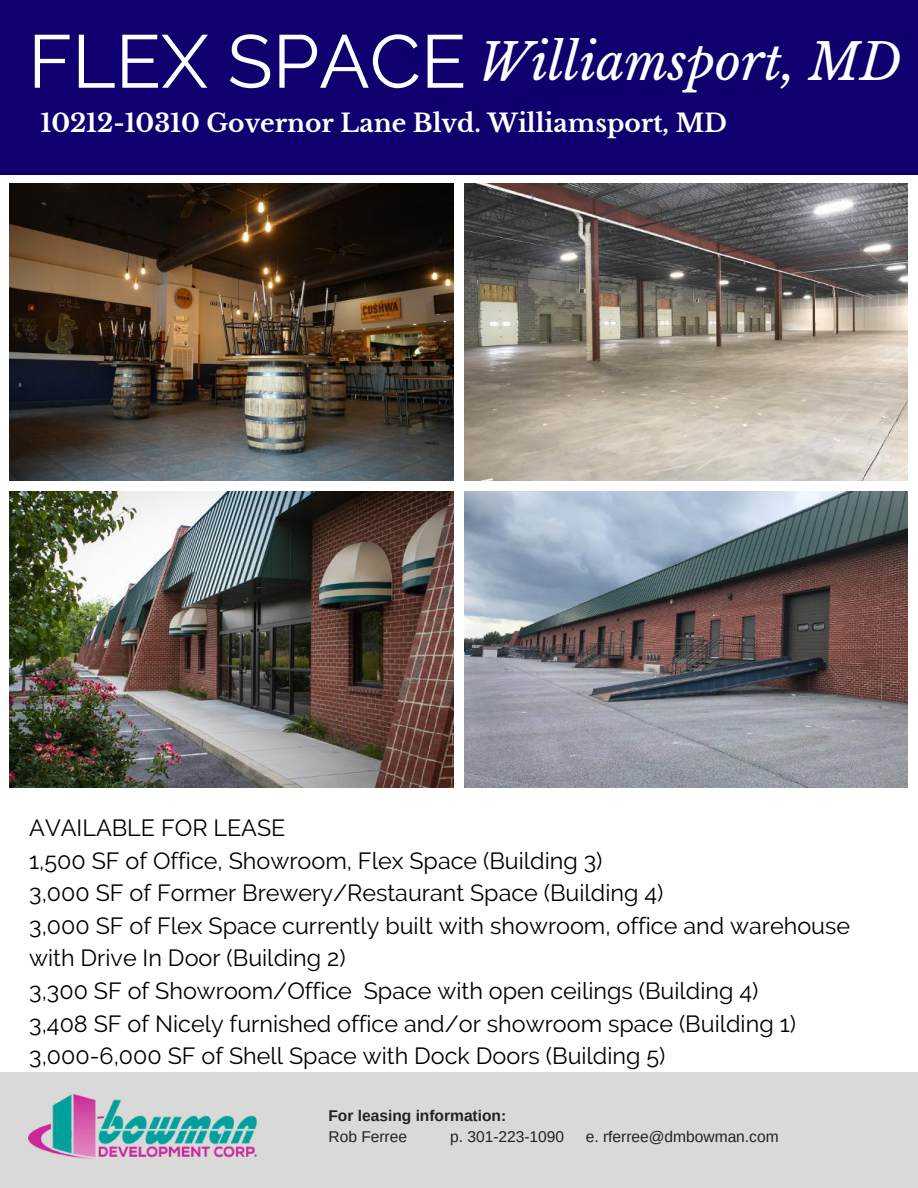
<style>
.page{position:relative;width:918px;height:1188px;background:#fff}
.page>*{position:absolute;margin:0;border:0;box-sizing:border-box;transform-origin:0 0}
.t1{font:italic 49.8px "Libre Baskerville";color:#fff}
.t2{font:700 24.9px "Libre Baskerville";color:#fff}
.t3{font:23.4px/32.7px "Raleway";color:#000}
.t4{font:15.6px "Arimo";color:#222}
.t5{font:700 15.6px "Arimo";color:#222}
.s1{font-family:"Raleway";font-style:normal;font-size:74.7px}
</style>
<div class="page">
<div style="left:0;top:0;width:918px;height:174px;background:#0e016f"></div>
<div style="left:0;top:1072px;width:918px;height:116px;background:#d9d9d9"></div>
<img style="left:28px;top:1095px;width:228px;height:64px">
<img style="left:9px;top:183px;width:444px;height:297px">
<img style="left:465px;top:183px;width:443px;height:297px">
<img style="left:9px;top:492px;width:444px;height:296px">
<img style="left:465px;top:492px;width:443px;height:296px">
<h1 class="t1" style="left:28px;top:32px;width:875px"><span class="s1">FLEX SPACE</span> Williamsport, MD</h1>
<p class="t2" style="left:40px;top:107px;width:688px">10212-10310 Governor Lane Blvd. Williamsport, MD</p>
<p class="t3" style="left:29px;top:811px;width:822px">AVAILABLE FOR LEASE<br>1,500 SF of Office, Showroom, Flex Space (Building 3)<br>3,000 SF of Former Brewery/Restaurant Space (Building 4)<br>3,000 SF of Flex Space currently built with showroom, office and warehouse with Drive In Door (Building 2)<br>3,300 SF of Showroom/Office Space with open ceilings (Building 4)<br>3,408 SF of Nicely furnished office and/or showroom space (Building 1)<br>3,000-6,000 SF of Shell Space with Dock Doors (Building 5)</p>
<p class="t5" style="left:328px;top:1106px;width:179px">For leasing information:</p>
<p class="t4" style="left:328px;top:1128px;width:80px">Rob Ferree</p>
<p class="t4" style="left:450px;top:1128px;width:116px">p. 301-223-1090</p>
<p class="t4" style="left:586px;top:1128px;width:194px">e. rferree@dmbowman.com</p>
</div>
